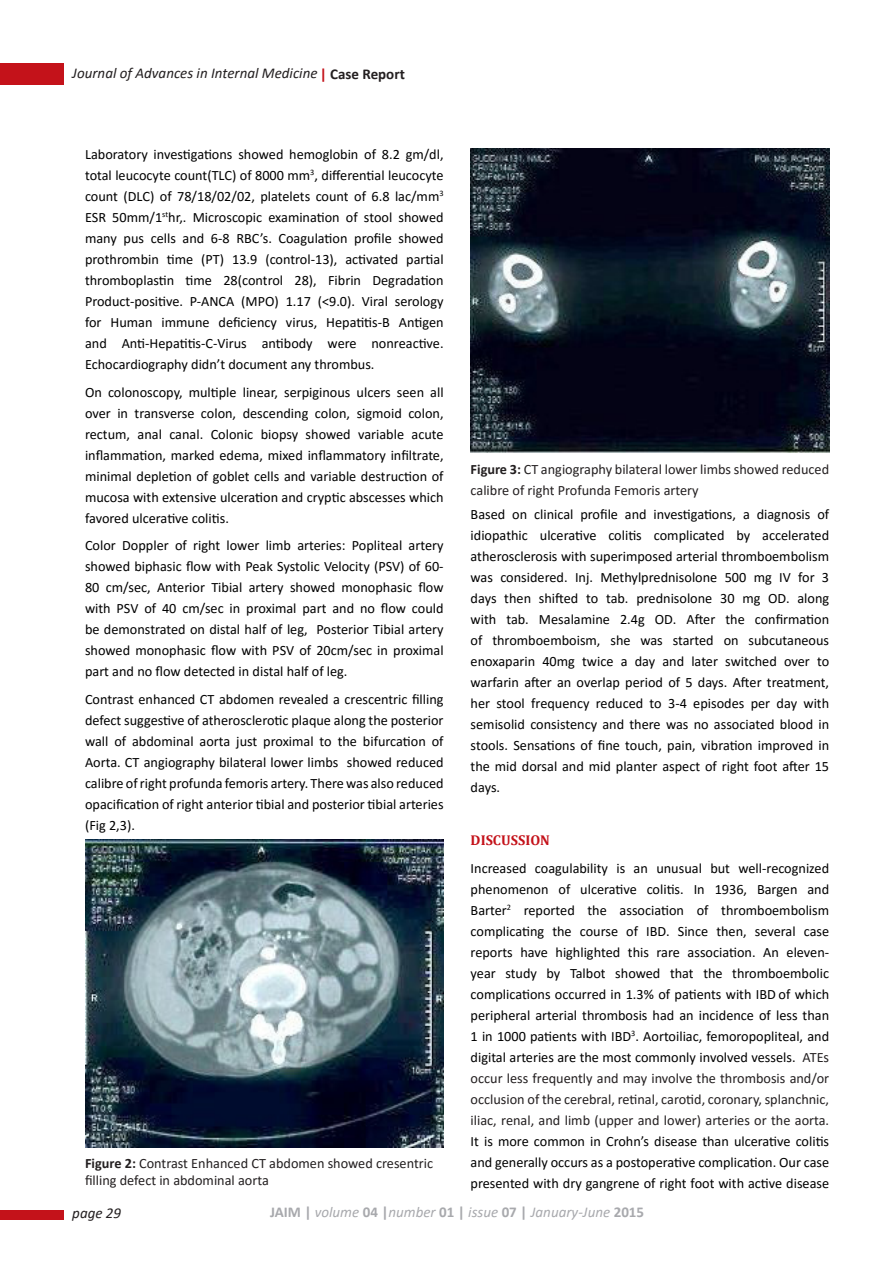
<style>
.page{position:relative;width:893px;height:1263px;background:#fff}
.page>*{position:absolute;margin:0;border:0;box-sizing:border-box;transform-origin:0 0}
.t1{font:italic 15px "Calibri";color:#231f20}
.t2{font:italic 15px "Calibri";color:#a8a9ad}
.t3{font:14.25px/21px "Calibri";color:#000;text-align:justify}
.t4{font:14.25px/17.1px "Calibri";color:#231f20}
.t5{font:700 14.25px "Cambria";color:#c4121a}
.s1{font-weight:700;font-style:normal;color:#c4121a}
.s2{font-weight:700;font-style:normal}
.s3{font-weight:700}
.s4{color:#231f20}
</style>
<div class="page">
<div style="left:0;top:64px;width:64px;height:21px;background:#c4121a"></div>
<div style="left:0;top:1210px;width:64px;height:10px;background:#c4121a"></div>
<img style="left:85px;top:839px;width:359px;height:309px">
<img style="left:471px;top:149px;width:358px;height:304px">
<p class="t1" style="left:72px;top:63px;width:334px">Journal of Advances in Internal Medicine <span class="s1">|</span> <span class="s2">Case Report</span></p>
<p class="t3" style="left:85px;top:144px;width:360px">Laboratory investigations showed hemoglobin of 8.2 gm/dl, total leucocyte count(TLC) of 8000 mm<sup>3</sup>, differential leucocyte count (DLC) of 78/18/02/02, platelets count of 6.8 lac/mm<sup>3<br></sup>ESR 50mm/1<sup>st</sup>hr,. Microscopic examination of stool showed many pus cells and 6-8 RBC’s. Coagulation profile showed prothrombin time (PT) 13.9 (control-13), activated partial thromboplastin time 28(control 28), Fibrin Degradation Product-positive. P-ANCA (MPO) 1.17 (&lt;9.0). Viral serology for Human immune deficiency virus, Hepatitis-B Antigen and Anti-Hepatitis-C-Virus antibody were nonreactive.<br>Echocardiography didn’t document any thrombus.</p>
<p class="t3" style="left:85px;top:381px;width:360px">On colonoscopy, multiple linear, serpiginous ulcers seen all over in transverse colon, descending colon, sigmoid colon, rectum, anal canal. Colonic biopsy showed variable acute inflammation, marked edema, mixed inflammatory infiltrate, minimal depletion of goblet cells and variable destruction of mucosa with extensive ulceration and cryptic abscesses which favored ulcerative colitis.</p>
<p class="t3" style="left:85px;top:535px;width:360px">Color Doppler of right lower limb arteries: Popliteal artery showed biphasic flow with Peak Systolic Velocity (PSV) of 60- 80 cm/sec, Anterior Tibial artery showed monophasic flow with PSV of 40 cm/sec in proximal part and no flow could be demonstrated on distal half of leg, Posterior Tibial artery showed monophasic flow with PSV of 20cm/sec in proximal part and no flow detected in distal half of leg.</p>
<p class="t3" style="left:85px;top:688px;width:360px">Contrast enhanced CT abdomen revealed a crescentric filling defect suggestive of atherosclerotic plaque along the posterior wall of abdominal aorta just proximal to the bifurcation of Aorta. CT angiography bilateral lower limbs showed reduced calibre of right profunda femoris artery. There was also reduced opacification of right anterior tibial and posterior tibial arteries (Fig 2,3).</p>
<p class="t4" style="left:85px;top:1154px;width:349px"><span class="s3">Figure 2:</span> Contrast Enhanced CT abdomen showed cresentric filling defect in abdominal aorta</p>
<p class="t4" style="left:471px;top:458px;width:360px;line-height:21px"><span class="s3">Figure 3:</span> CT angiography bilateral lower limbs showed reduced calibre of right Profunda Femoris artery</p>
<p class="t3" style="left:471px;top:503px;width:360px">Based on clinical profile and investigations, a diagnosis of idiopathic ulcerative colitis complicated by accelerated atherosclerosis with superimposed arterial thromboembolism was considered. Inj. Methylprednisolone 500 mg IV for 3 days then shifted to tab. prednisolone 30 mg OD. along with tab. Mesalamine 2.4g OD. After the confirmation of thromboemboism, she was started on subcutaneous enoxaparin 40mg twice a day and later switched over to warfarin after an overlap period of 5 days. After treatment, her stool frequency reduced to 3-4 episodes per day with semisolid consistency and there was no associated blood in stools. Sensations of fine touch, pain, vibration improved in the mid dorsal and mid planter aspect of right foot after 15 days.</p>
<p class="t5" style="left:471px;top:830px;width:81px">DISCUSSION</p>
<p class="t3" style="left:471px;top:857px;width:360px">Increased coagulability is an unusual but well-recognized phenomenon of ulcerative colitis. In 1936, Bargen and Barter<sup>2</sup> reported the association of thromboembolism complicating the course of IBD. Since then, several case reports have highlighted this rare association. An eleven&shy;year study by Talbot showed that the thromboembolic complications occurred in 1.3% of patients with IBD of which peripheral arterial thrombosis had an incidence of less than 1 in 1000 patients with IBD<sup>3</sup>. Aortoiliac, femoropopliteal, and digital arteries are the most commonly involved vessels. <span class="s4">ATEs occur less frequently and may involve the thrombosis and/or occlusion of the cerebral, retinal, carotid, coronary, splanchnic, iliac, renal, and limb (upper and lower) arteries or the aorta.</span></p>
<p class="t3" style="left:471px;top:1130px;width:360px">It is more common in Crohn’s disease than ulcerative colitis and generally occurs as a postoperative complication. Our case presented with dry gangrene of right foot with active disease</p>
<p class="t1" style="left:72px;top:1203px;width:50px">page 29</p>
<p class="t2" style="left:270px;top:1201px;width:376px"><span class="s2">JAIM |</span> volume <span class="s2">04 |</span>number <span class="s2">01 |</span> issue <span class="s2">07 |</span> January-June <span class="s2">2015</span></p>
</div>
